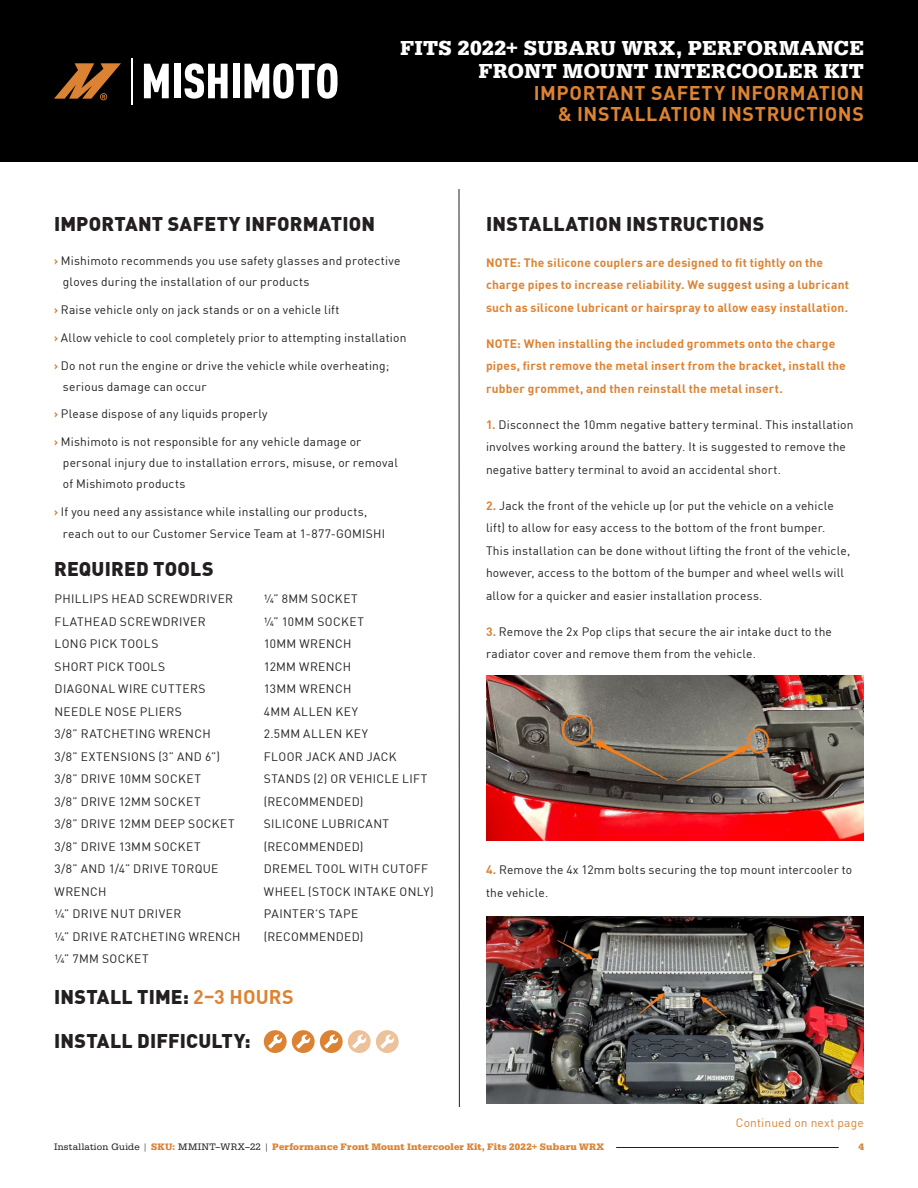
<style>
.page{position:relative;width:918px;height:1188px;background:#fff}
.page>*{position:absolute;margin:0;border:0;box-sizing:border-box;transform-origin:0 0}
.Header_MMY_Part{font:700 21px "Egyptienne URW";letter-spacing:.015em;color:#fff}
.Header_1{font:900 19.5px "DINOT";letter-spacing:.01em;color:#231f20}
.Chapter_Name{font:700 19.5px/21.5px "DINOT";letter-spacing:.03em;color:#dc8333;text-align:right}
.Installation_Guide_Instructions{font:12px/22.5px "DINOT";letter-spacing:.015em;color:#231f20}
.Parts_Tools_Exc__Section_Body{font:12px/22.5px "DINOT";letter-spacing:.03em;color:#231f20}
.Important_Safety_Info{font:12px/21px "DINOT";letter-spacing:.015em;color:#231f20}
.Installation_Guide_Instructions-2{font:700 12px/22.5px "DINOT";letter-spacing:.02em;color:#dc8333}
.t1{font:12px "DINOT";letter-spacing:.015em;color:#dc8333}
.t2{font:700 9.75px "Egyptienne URW";letter-spacing:.02em;color:#dc8333}
.s1{font-weight:700;color:#dc8333}
.s2{font-weight:400;color:#231f20}
</style>
<div class="page">
<div style="left:0;top:0;width:918px;height:162px;background:#000001"></div>
<hr style="left:616px;top:1147px;width:223px;height:1px;background:#231f20">
<hr style="left:459px;top:189px;width:1px;height:918px;background:#231f20">
<svg style="left:144px;top:64px;width:25px;height:34px"></svg>
<div style="left:174px;top:64px;width:7px;height:34px;background:#fff"></div>
<svg style="left:185px;top:63px;width:43px;height:36px"></svg>
<div style="left:233px;top:64px;width:6px;height:34px;background:#fff"></div>
<svg style="left:244px;top:63px;width:94px;height:36px"></svg>
<hr style="left:131px;top:58px;width:2px;height:46px;background:#fff">
<svg style="left:54px;top:63px;width:67px;height:37px"></svg>
<svg style="left:264px;top:1030px;width:135px;height:23px"></svg>
<img style="left:486px;top:675px;width:378px;height:165px">
<img style="left:486px;top:916px;width:378px;height:188px">
<p class="Header_MMY_Part" style="left:400px;top:36px;width:465px">FITS 2022+ SUBARU WRX, PERFORMANCE</p>
<p class="Header_MMY_Part" style="left:478px;top:59px;width:387px">FRONT MOUNT INTERCOOLER KIT</p>
<p class="Chapter_Name" style="left:534px;top:80px;width:332px">IMPORTANT SAFETY INFORMATION &amp; INSTALLATION INSTRUCTIONS</p>
<p class="Header_1" style="left:54px;top:208px;width:322px">IMPORTANT SAFETY INFORMATION</p>
<p class="Important_Safety_Info" style="left:63px;top:250px;width:339px;text-indent:-9px"><span class="s1">›</span> Mishimoto recommends you use safety glasses and protective gloves during the installation of our products</p>
<p class="Important_Safety_Info" style="left:54px;top:298px;width:287px"><span class="s1">›</span> Raise vehicle only on jack stands or on a vehicle lift</p>
<p class="Important_Safety_Info" style="left:54px;top:326px;width:354px"><span class="s1">›</span> Allow vehicle to cool completely prior to attempting installation</p>
<p class="Important_Safety_Info" style="left:63px;top:354px;width:328px;text-indent:-9px"><span class="s1">›</span> Do not run the engine or drive the vehicle while overheating; serious damage can occur</p>
<p class="Important_Safety_Info" style="left:54px;top:403px;width:215px"><span class="s1">›</span> Please dispose of any liquids properly</p>
<p class="Important_Safety_Info" style="left:63px;top:430px;width:337px;text-indent:-9px"><span class="s1">›</span> Mishimoto is not responsible for any vehicle damage or personal injury due to installation errors, misuse, or removal of Mishimoto products</p>
<p class="Important_Safety_Info" style="left:63px;top:499px;width:324px;line-height:22.5px;text-indent:-9px"><span class="s1">›</span> If you need any assistance while installing our products, reach out to our Customer Service Team at 1-877-GOMISHI</p>
<p class="Header_1" style="left:54px;top:553px;width:161px">REQUIRED TOOLS</p>
<p class="Parts_Tools_Exc__Section_Body" style="left:55px;top:587px;width:188px">PHILLIPS HEAD SCREWDRIVER<br>FLATHEAD SCREWDRIVER<br>LONG PICK TOOLS<br>SHORT PICK TOOLS<br>DIAGONAL WIRE CUTTERS<br>NEEDLE NOSE PLIERS<br>3/8” RATCHETING WRENCH<br>3/8” EXTENSIONS (3” AND 6”)<br>3/8” DRIVE 10MM SOCKET<br>3/8” DRIVE 12MM SOCKET<br>3/8” DRIVE 12MM DEEP SOCKET<br>3/8” DRIVE 13MM SOCKET<br>3/8” AND 1/4” DRIVE TORQUE<br>WRENCH<br>¼” DRIVE NUT DRIVER<br>¼” DRIVE RATCHETING WRENCH ¼” 7MM SOCKET</p>
<p class="Parts_Tools_Exc__Section_Body" style="left:264px;top:587px;width:171px">¼” 8MM SOCKET<br>¼” 10MM SOCKET<br>10MM WRENCH<br>12MM WRENCH<br>13MM WRENCH<br>4MM ALLEN KEY<br>2.5MM ALLEN KEY<br>FLOOR JACK AND JACK<br>STANDS (2) OR VEHICLE LIFT (RECOMMENDED)<br>SILICONE LUBRICANT (RECOMMENDED)<br>DREMEL TOOL WITH CUTOFF<br>WHEEL (STOCK INTAKE ONLY)<br>PAINTER’S TAPE (RECOMMENDED)</p>
<p class="Header_1" style="left:54px;top:981px;width:241px">INSTALL TIME: <span class="s1">2–3 HOURS</span></p>
<p class="Header_1" style="left:54px;top:1026px;width:198px">INSTALL DIFFICULTY:</p>
<p class="Header_1" style="left:486px;top:208px;width:280px">INSTALLATION INSTRUCTIONS</p>
<p class="Installation_Guide_Instructions-2" style="left:486px;top:250px;width:365px">NOTE: The silicone couplers are designed to fit tightly on the charge pipes to increase reliability. We suggest using a lubricant such as silicone lubricant or hairspray to allow easy installation.</p>
<p class="Installation_Guide_Instructions-2" style="left:486px;top:331px;width:361px">NOTE: When installing the included grommets onto the charge pipes, first remove the metal insert from the bracket, install the rubber grommet, and then reinstall the metal insert.</p>
<p class="Installation_Guide_Instructions" style="left:486px;top:412px;width:369px"><span class="s1">1.</span> Disconnect the 10mm negative battery terminal. This installation involves working around the battery. It is suggested to remove the negative battery terminal to avoid an accidental short.</p>
<p class="Installation_Guide_Instructions" style="left:486px;top:493px;width:366px"><span class="s1">2.</span> Jack the front of the vehicle up (or put the vehicle on a vehicle lift) to allow for easy access to the bottom of the front bumper.<br>This installation can be done without lifting the front of the vehicle, however, access to the bottom of the bumper and wheel wells will allow for a quicker and easier installation process.</p>
<p class="Installation_Guide_Instructions" style="left:486px;top:619px;width:348px"><span class="s1">3.</span> Remove the 2x Pop clips that secure the air intake duct to the radiator cover and remove them from the vehicle.</p>
<p class="Installation_Guide_Instructions" style="left:486px;top:858px;width:368px"><span class="s1">4.</span> Remove the 4x 12mm bolts securing the top mount intercooler to the vehicle.</p>
<p class="t1" style="left:736px;top:1113px;width:130px">Continued on next page</p>
<p class="t2" style="left:54px;top:1141px;width:552px"><span class="s2">Installation Guide |</span> SKU: <span class="s2">MMINT–WRX–22 |</span> Performance Front Mount Intercooler Kit, Fits 2022+ Subaru WRX</p>
<p class="t2" style="left:859px;top:1141px;width:7px">4</p>
</div>
